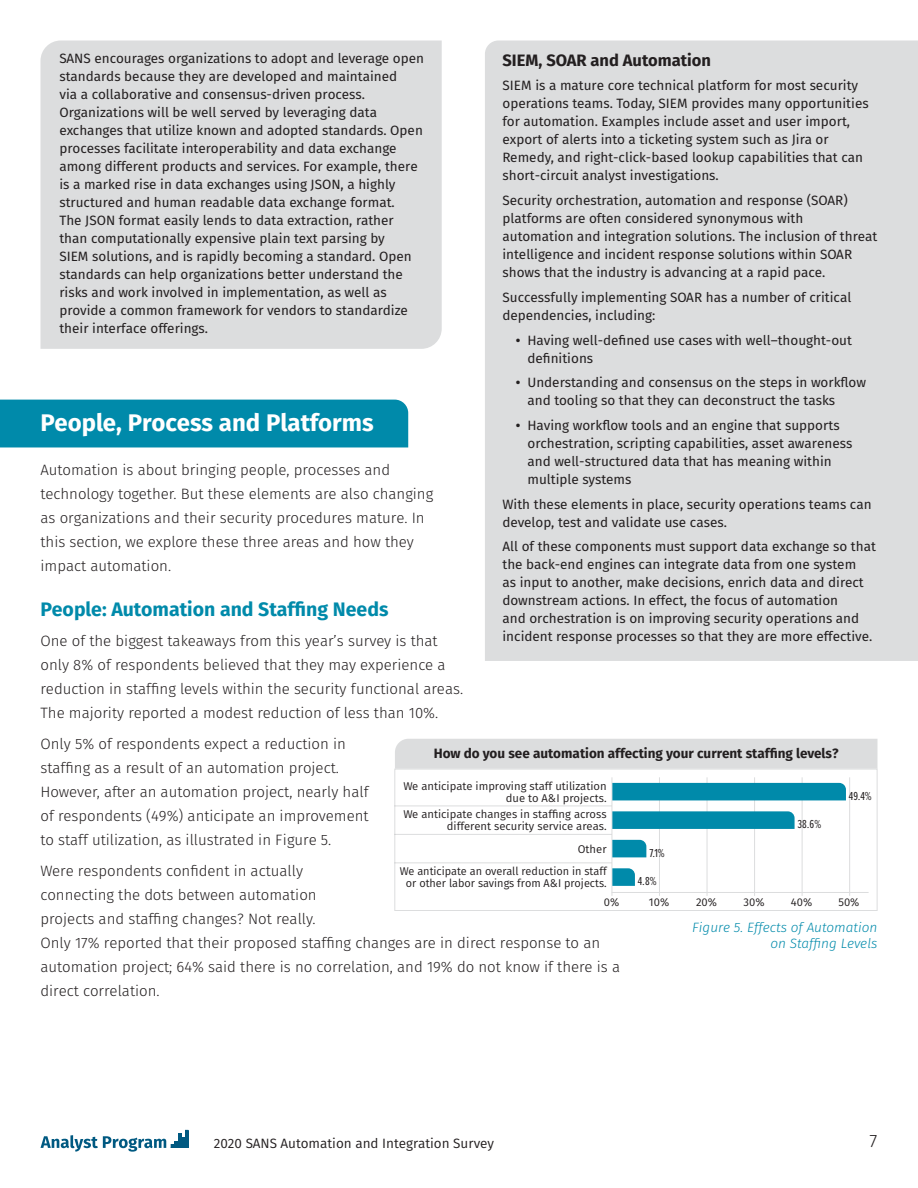
<style>
.page{position:relative;width:918px;height:1188px;background:#fff}
.page>*{position:absolute;margin:0;border:0;box-sizing:border-box;transform-origin:0 0}
.t1{font:700 24px "Fira Sans";color:#fff}
.t2{font:700 19.5px "Fira Sans";color:#008aaa}
.t3{font:300 18px "Fira Sans";color:#231f20}
.t4{font:700 16.5px "Fira Sans";color:#231f20}
.t5{font:300 15px/24px "Fira Sans";color:#231f20}
.t6{font:13.5px/18px "Fira Sans";color:#231f20}
.t7{font:700 13.5px "Fira Sans";color:#231f20}
.t8{font:italic 300 13.5px/16.5px "Fira Sans";color:#008aaa;text-align:right}
.t9{font:13.5px "Fira Sans";color:#231f20}
.t10{font:12px "Proxima Nova Ex Cn";color:#231f20}
.t11{font:11.25px/12px "Fira Sans";color:#231f20;text-align:right}
.s1{font-weight:600}
</style>
<div class="page">
<div style="left:0;top:400px;width:408px;height:47px;background:#008aaa"></div>
<div style="left:40px;top:40px;width:402px;height:309px;background:#dcddde"></div>
<hr style="left:178px;top:1133px;width:3px;height:15px;background:#005981">
<hr style="left:186px;top:1130px;width:3px;height:18px;background:#005981">
<svg style="left:41px;top:1135px;width:145px;height:17px"></svg>
<div style="left:485px;top:40px;width:433px;height:621px;background:#dcddde"></div>
<div style="left:395px;top:739px;width:482px;height:30px;background:#dcddde"></div>
<div style="left:394px;top:769px;width:484px;height:142px;background:#fff;border:1px solid #dcddde"></div>
<hr style="left:707px;top:777px;width:1px;height:119px;background:#dcddde">
<hr style="left:754px;top:777px;width:1px;height:119px;background:#dcddde">
<hr style="left:849px;top:777px;width:1px;height:119px;background:#dcddde">
<hr style="left:802px;top:777px;width:1px;height:119px;background:#dcddde">
<hr style="left:659px;top:777px;width:1px;height:119px;background:#dcddde">
<hr style="left:612px;top:777px;width:1px;height:119px;background:#dcddde">
<hr style="left:612px;top:892px;width:257px;height:1px;background:#dcddde">
<hr style="left:394px;top:806px;width:218px;height:1px;background:#dcddde">
<hr style="left:394px;top:834px;width:218px;height:1px;background:#dcddde">
<hr style="left:394px;top:862px;width:218px;height:1px;background:#dcddde">
<div style="left:612px;top:783px;width:234px;height:17px;background:#008aaa"></div>
<svg style="left:612px;top:811px;width:183px;height:18px;background:#078dac"></svg>
<svg style="left:612px;top:840px;width:34px;height:17px"></svg>
<svg style="left:612px;top:868px;width:23px;height:18px"></svg>
<p class="t4" style="left:502px;top:48px;width:210px">SIEM, SOAR and Automation</p>
<p class="t6" style="left:502px;top:77px;width:368px">SIEM is a mature core technical platform for most security operations teams. Today, SIEM provides many opportunities for automation. Examples include asset and user import, export of alerts into a ticketing system such as Jira or Remedy, and right-click-based lookup capabilities that can short-circuit analyst investigations.</p>
<p class="t6" style="left:502px;top:191px;width:377px">Security orchestration, automation and response (SOAR) platforms are often considered synonymous with automation and integration solutions. The inclusion of threat intelligence and incident response solutions within SOAR shows that the industry is advancing at a rapid pace.</p>
<p class="t6" style="left:502px;top:288px;width:350px">Successfully implementing SOAR has a number of critical dependencies, including:</p>
<p class="t6" style="left:527px;top:331px;width:326px;text-indent:-11px"><span class="s1">•</span> Having well-defined use cases with well–thought-out definitions</p>
<p class="t6" style="left:527px;top:374px;width:340px;text-indent:-11px"><span class="s1">•</span> Understanding and consensus on the steps in workflow and tooling so that they can deconstruct the tasks</p>
<p class="t6" style="left:527px;top:416px;width:326px;text-indent:-11px"><span class="s1">•</span> Having workflow tools and an engine that supports orchestration, scripting capabilities, asset awareness and well-structured data that has meaning within multiple systems</p>
<p class="t6" style="left:502px;top:495px;width:371px">With these elements in place, security operations teams can develop, test and validate use cases.</p>
<p class="t6" style="left:502px;top:538px;width:375px">All of these components must support data exchange so that the back-end engines can integrate data from one system<br>as input to another, make decisions, enrich data and direct downstream actions. In effect, the focus of automation<br>and orchestration is on improving security operations and incident response processes so that they are more effective.</p>
<p class="t6" style="left:59px;top:50px;width:366px">SANS encourages organizations to adopt and leverage open standards because they are developed and maintained<br>via a collaborative and consensus-driven process.<br>Organizations will be well served by leveraging data exchanges that utilize known and adopted standards. Open processes facilitate interoperability and data exchange among different products and services. For example, there is a marked rise in data exchanges using JSON, a highly structured and human readable data exchange format.<br>The JSON format easily lends to data extraction, rather than computationally expensive plain text parsing by<br>SIEM solutions, and is rapidly becoming a standard. Open standards can help organizations better understand the risks and work involved in implementation, as well as provide a common framework for vendors to standardize their interface offerings.</p>
<h1 class="t1" style="left:40px;top:406px;width:335px">People, Process and Platforms</h1>
<p class="t5" style="left:40px;top:458px;width:394px">Automation is about bringing people, processes and technology together. But these elements are also changing as organizations and their security procedures mature. In this section, we explore these three areas and how they impact automation.</p>
<h2 class="t2" style="left:40px;top:595px;width:350px">People: Automation and Staffing Needs</h2>
<p class="t5" style="left:40px;top:629px;width:424px">One of the biggest takeaways from this year’s survey is that only 8% of respondents believed that they may experience a reduction in staffing levels within the security functional areas.<br>The majority reported a modest reduction of less than 10%.</p>
<p class="t5" style="left:40px;top:732px;width:330px">Only 5% of respondents expect a reduction in staffing as a result of an automation project.<br>However, after an automation project, nearly half of respondents (49%) anticipate an improvement to staff utilization, as illustrated in Figure 5.</p>
<p class="t5" style="left:40px;top:859px;width:581px">Were respondents confident in actually<br>connecting the dots between automation<br>projects and staffing changes? Not really.<br>Only 17% reported that their proposed staffing changes are in direct response to an automation project; 64% said there is no correlation, and 19% do not know if there is a direct correlation.</p>
<p class="t7" style="left:434px;top:744px;width:406px">How do you see automation affecting your current staffing levels?</p>
<p class="t11" style="left:403px;top:780px;width:205px">We anticipate improving staff utilization due to A&amp;I projects.</p>
<p class="t10" style="left:849px;top:787px;width:24px">49.4%</p>
<p class="t11" style="left:403px;top:808px;width:205px">We anticipate changes in staffing across different security service areas.</p>
<p class="t10" style="left:798px;top:816px;width:25px">38.6%</p>
<p class="t11" style="left:578px;top:843px;width:30px">Other</p>
<p class="t10" style="left:649px;top:844px;width:17px">7.1%</p>
<p class="t11" style="left:400px;top:865px;width:208px;text-align:center">We anticipate an overall reduction in staff or other labor savings from A&amp;I projects.</p>
<p class="t10" style="left:638px;top:873px;width:20px">4.8%</p>
<p class="t11" style="left:604px;top:896px;width:17px">0%</p>
<p class="t11" style="left:649px;top:896px;width:22px">10%</p>
<p class="t11" style="left:696px;top:896px;width:22px">20%</p>
<p class="t11" style="left:744px;top:896px;width:23px">30%</p>
<p class="t11" style="left:791px;top:896px;width:23px">40%</p>
<p class="t11" style="left:838px;top:896px;width:23px">50%</p>
<p class="t8" style="left:692px;top:919px;width:187px">Figure 5. Effects of Automation on Staffing Levels</p>
<p class="t9" style="left:214px;top:1133px;width:282px">2020 SANS Automation and Integration Survey</p>
<h3 class="t3" style="left:870px;top:1128px;width:9px">7</h3>
</div>
